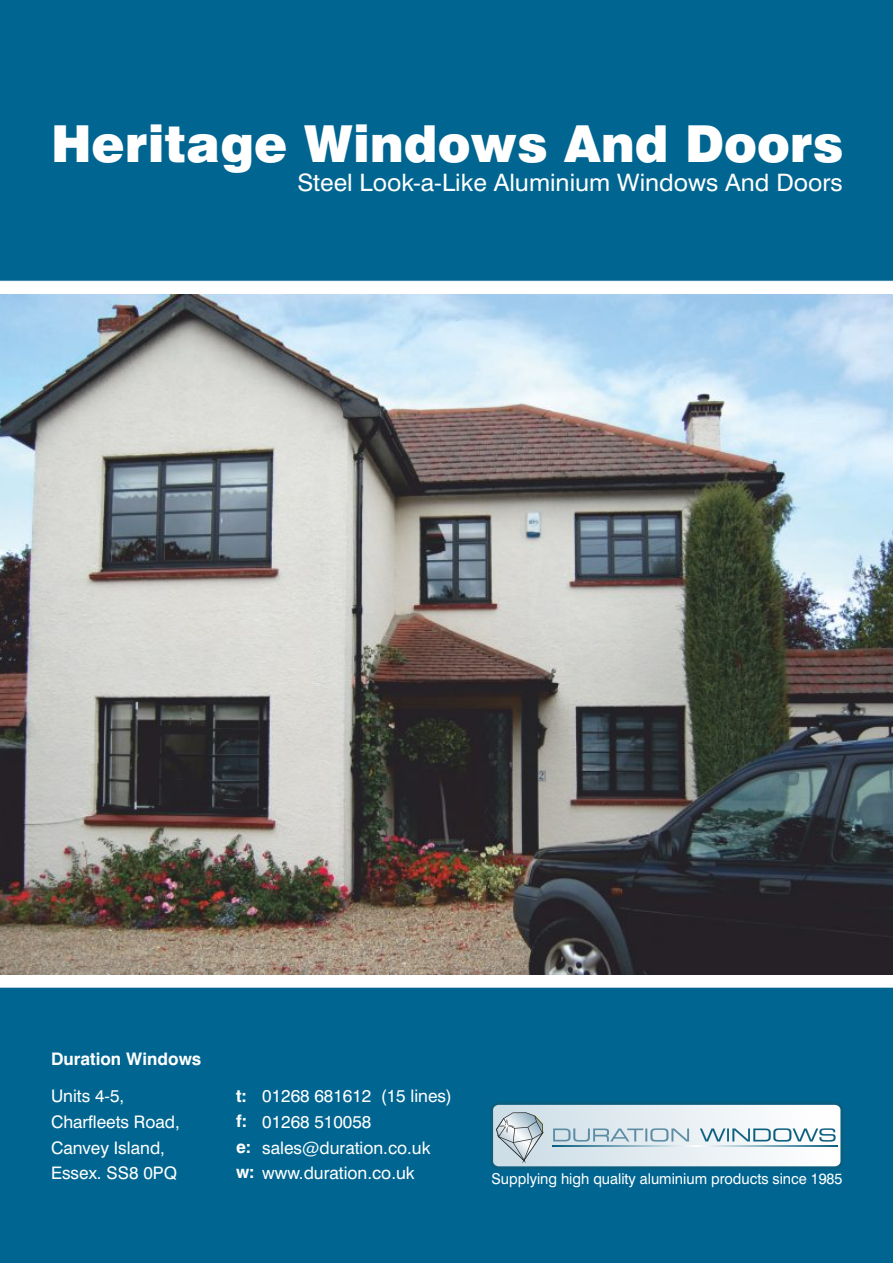
<style>
.page{position:relative;width:893px;height:1263px;background:#006691}
.page>*{position:absolute;margin:0;border:0;box-sizing:border-box;transform-origin:0 0}
.t1{font:900 51px "Swiss 721 BT";color:#fff}
.t2{font:24px "Swiss 721 BT";color:#fff}
.t3{font:17.25px/25.8px "Swiss 721 BT";color:#fff}
.t4{font:700 17.25px "Swiss 721 BT";color:#fff}
.t5{font:15px "Swiss 721 BT";color:#fff}
.s1{font-weight:700}
</style>
<div class="page">
<svg style="left:0;top:281px;width:893px;height:13px;background:#fdfefe"></svg>
<div style="left:0;top:975px;width:893px;height:12px;background:#fff"></div>
<svg style="left:492px;top:1103px;width:350px;height:65px;background:#e5edf2"></svg>
<div style="left:490px;top:1102px;width:353px;height:67px;border:3px solid #0a5e80;border-radius:7px"></div>
<svg style="left:553px;top:1128px;width:136px;height:13px;background:#b7ccd7"></svg>
<svg style="left:700px;top:1128px;width:136px;height:13px;background:#acc8d3"></svg>
<svg style="left:552px;top:1146px;width:285px;height:1px"></svg>
<svg style="left:496px;top:1112px;width:47px;height:50px;background:#becad0"></svg>
<img style="left:0;top:294px;width:893px;height:681px">
<h1 class="t1" style="left:51px;top:124px;width:794px">Heritage Windows And Doors</h1>
<h2 class="t2" style="left:297px;top:172px;width:547px">Steel Look-a-Like Aluminium Windows And Doors</h2>
<p class="t4" style="left:51px;top:1051px;width:152px">Duration Windows</p>
<p class="t3" style="left:51px;top:1084px;width:130px">Units 4-5,<br>Charfleets Road,<br>Canvey Island,<br>Essex. SS8 0PQ</p>
<p class="t3" style="left:262px;top:1084px;width:191px">01268 681612 (15 lines)<br>01268 510058 sales@duration.co.uk</p>
<p class="t3" style="left:236px;top:1084px;width:180px"><span class="s1">t:<br>f:<br>e:<br>w:</span> www.duration.co.uk</p>
<p class="t5" style="left:492px;top:1173px;width:352px">Supplying high quality aluminium products since 1985</p>
</div>
